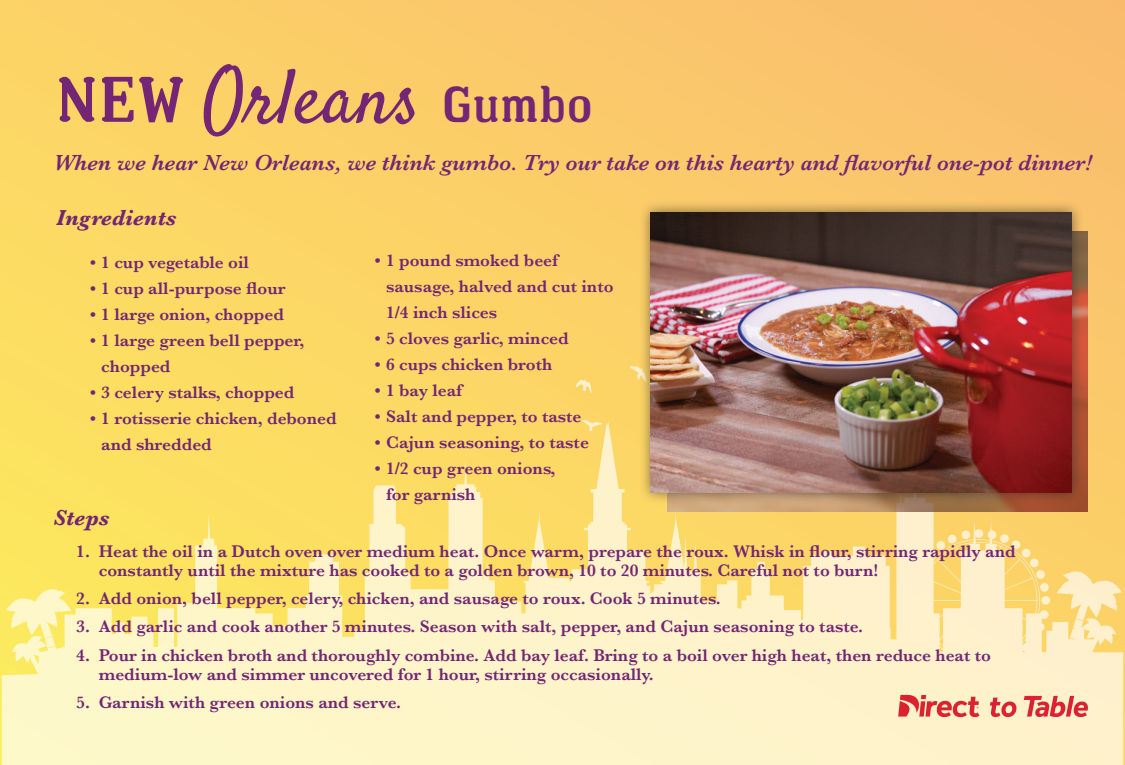
<style>
.page{position:relative;width:1125px;height:765px;background:#fff}
.page>*{position:absolute;margin:0;border:0;box-sizing:border-box;transform-origin:0 0}
.t1{font:77.25px "Satisfy";color:#742674}
.t2{font:italic 600 22.75px "Baskerville";color:#742674}
.t3{font:italic 700 22.5px "Baskerville";color:#742674}
.t4{font:600 17.5px/26px "Baskerville";color:#742674}
.s1{font-family:"Los Feliz OT";font-size:63.25px}
.s2{font-family:"Los Feliz OT";font-size:49.75px}
</style>
<div class="page">
<div style="left:0;top:0;width:1125px;height:765px;background:linear-gradient(to right,#fcdb64,#f9be6e)"></div>
<svg style="left:2px;top:422px;width:1121px;height:343px;background:#fdeaa1"></svg>
<svg style="left:6px;top:589px;width:65px;height:59px;background:#fcf099"></svg>
<svg style="left:630px;top:366px;width:8px;height:16px"></svg>
<svg style="left:576px;top:379px;width:15px;height:14px"></svg>
<svg style="left:582px;top:420px;width:20px;height:11px"></svg>
<svg style="left:1041px;top:596px;width:9px;height:9px"></svg>
<div style="left:1022px;top:549px;width:9px;height:8px;background:#feefcc;border-radius:50%"></div>
<svg style="left:1000px;top:534px;width:9px;height:10px"></svg>
<svg style="left:947px;top:534px;width:10px;height:10px"></svg>
<svg style="left:961px;top:530px;width:10px;height:10px"></svg>
<svg style="left:1040px;top:583px;width:9px;height:9px"></svg>
<svg style="left:1011px;top:540px;width:10px;height:10px"></svg>
<svg style="left:936px;top:541px;width:10px;height:9px"></svg>
<svg style="left:1029px;top:558px;width:16px;height:21px"></svg>
<img style="left:667px;top:231px;width:421px;height:281px">
<div style="left:638px;top:200px;width:446px;height:305px;background:#231f20;opacity:.6"></div>
<img style="left:651px;top:212px;width:421px;height:281px">
<svg style="left:990px;top:698px;width:26px;height:19px"></svg>
<svg style="left:1024px;top:696px;width:64px;height:21px"></svg>
<svg style="left:898px;top:695px;width:82px;height:22px;background:#ed8e80"></svg>
<h1 class="t1" style="left:56px;top:50px;width:538px"><span class="s1">NEW</span> Orleans <span class="s2">Gumbo</span></h1>
<h2 class="t2" style="left:54px;top:147px;width:1039px">When we hear New Orleans, we think gumbo. Try our take on this hearty and flavorful one-pot dinner!</h2>
<p class="t3" style="left:56px;top:202px;width:122px">Ingredients</p>
<p class="t4" style="left:90px;top:249px;width:161px">• 1 cup vegetable oil</p>
<p class="t4" style="left:90px;top:275px;width:197px">• 1 cup all-purpose flour</p>
<p class="t4" style="left:90px;top:301px;width:196px">• 1 large onion, chopped</p>
<p class="t4" style="left:101px;top:327px;width:205px;text-indent:-11px">• 1 large green bell pepper, chopped</p>
<p class="t4" style="left:90px;top:379px;width:206px">• 3 celery stalks, chopped</p>
<p class="t4" style="left:101px;top:405px;width:237px;text-indent:-11px">• 1 rotisserie chicken, deboned and shredded</p>
<p class="t4" style="left:386px;top:247px;width:229px;text-indent:-11px">• 1 pound smoked beef sausage, halved and cut into<br>1/4 inch slices</p>
<p class="t4" style="left:375px;top:325px;width:195px">• 5 cloves garlic, minced</p>
<p class="t4" style="left:375px;top:351px;width:179px">• 6 cups chicken broth</p>
<p class="t4" style="left:375px;top:377px;width:89px">• 1 bay leaf</p>
<p class="t4" style="left:375px;top:403px;width:208px">• Salt and pepper, to taste</p>
<p class="t4" style="left:375px;top:429px;width:216px">• Cajun seasoning, to taste</p>
<p class="t4" style="left:386px;top:455px;width:171px;text-indent:-11px">• 1/2 cup green onions, for garnish</p>
<p class="t3" style="left:54px;top:503px;width:57px">Steps</p>
<p class="t4" style="left:99px;top:541px;width:918px;line-height:19.2px;text-indent:-23px">1. Heat the oil in a Dutch oven over medium heat. Once warm, prepare the roux. Whisk in flour, stirring rapidly and constantly until the mixture has cooked to a golden brown, 10 to 20 minutes. Careful not to burn!</p>
<p class="t4" style="left:76px;top:585px;width:646px">2. Add onion, bell pepper, celery, chicken, and sausage to roux. Cook 5 minutes.</p>
<p class="t4" style="left:76px;top:613px;width:788px">3. Add garlic and cook another 5 minutes. Season with salt, pepper, and Cajun seasoning to taste.</p>
<p class="t4" style="left:99px;top:645px;width:894px;line-height:19.2px;text-indent:-23px">4. Pour in chicken broth and thoroughly combine. Add bay leaf. Bring to a boil over high heat, then reduce heat to medium-low and simmer uncovered for 1 hour, stirring occasionally.</p>
<p class="t4" style="left:76px;top:689px;width:326px">5. Garnish with green onions and serve.</p>
</div>
